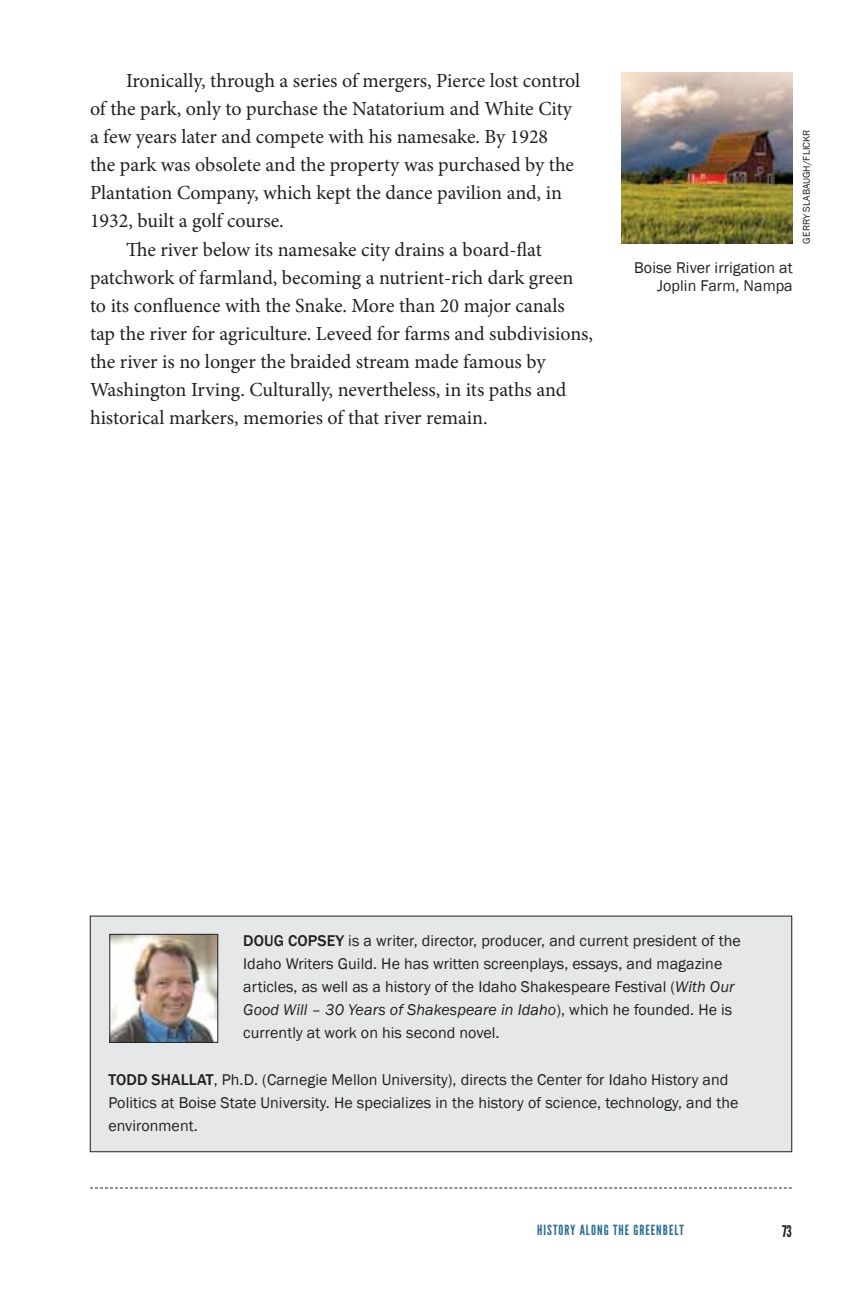
<style>
.page{position:relative;width:864px;height:1296px;background:#fff}
.page>*{position:absolute;margin:0;border:0;box-sizing:border-box;transform-origin:0 0}
.t1{font:20px "Minion Pro";letter-spacing:-.005em;color:#231f20}
.t2{font:16px/23px "Franklin Gothic";letter-spacing:.005em;color:#231f20}
.t3{font:16px "League Gothic";color:#231f20}
.t4{font:14px "League Gothic";letter-spacing:.075em;color:#2a6d93}
.t5{font:10px "Franklin Gothic";letter-spacing:.005em;color:#231f20}
.s1{font-weight:500}
.s2{font-style:italic}
</style>
<div class="page">
<svg style="left:90px;top:1188px;width:702px;height:1px"></svg>
<div style="left:90px;top:916px;width:702px;height:236px;background:#e6e7e8"></div>
<div style="left:90px;top:916px;width:702px;height:236px;border:1px solid #231f20"></div>
<img style="left:112px;top:936px;width:104px;height:105px">
<div style="left:110px;top:934px;width:108px;height:109px;border:1px solid #231f20"></div>
<img style="left:622px;top:73px;width:171px;height:171px">
<p class="t1" style="left:126px;top:67px;width:456px">Ironically, through a series of mergers, Pierce lost control</p>
<p class="t1" style="left:90px;top:95px;width:484px">of the park, only to purchase the Natatorium and White City</p>
<p class="t1" style="left:90px;top:123px;width:460px">a few years later and compete with his namesake. By 1928</p>
<p class="t1" style="left:90px;top:151px;width:486px">the park was obsolete and the property was purchased by the</p>
<p class="t1" style="left:90px;top:179px;width:474px">Plantation Company, which kept the dance pavilion and, in</p>
<p class="t1" style="left:90px;top:207px;width:195px">1932, built a golf course.</p>
<p class="t1" style="left:126px;top:236px;width:417px">The river below its namesake city drains a board-flat</p>
<p class="t1" style="left:90px;top:264px;width:485px">patchwork of farmland, becoming a nutrient-rich dark green</p>
<p class="t1" style="left:90px;top:292px;width:476px">to its confluence with the Snake. More than 20 major canals</p>
<p class="t1" style="left:90px;top:320px;width:505px">tap the river for agriculture. Leveed for farms and subdivisions,</p>
<p class="t1" style="left:90px;top:348px;width:457px">the river is no longer the braided stream made famous by</p>
<p class="t1" style="left:90px;top:376px;width:478px">Washington Irving. Culturally, nevertheless, in its paths and</p>
<p class="t1" style="left:90px;top:404px;width:399px">historical markers, memories of that river remain.</p>
<p class="t2" style="left:634px;top:259px;width:160px;line-height:18px;text-align:right">Boise River irrigation at<br>Joplin Farm, Nampa</p>
<p class="t5" style="left:800px;top:244px;width:115px;rotate:-90deg">Gerry Slabaugh/Flickr</p>
<p class="t2" style="left:243px;top:929px;width:499px"><span class="s1">DOUG COPSEY</span> is a writer, director, producer, and current president of the Idaho Writers Guild. He has written screenplays, essays, and magazine articles, as well as a history of the Idaho Shakespeare Festival (<span class="s2">With Our Good Will – 30 Years of Shakespeare in Idaho</span>), which he founded. He is currently at work on his second novel.</p>
<p class="t2" style="left:108px;top:1068px;width:631px"><span class="s1">TODD SHALLAT</span>, Ph.D. (Carnegie Mellon University), directs the Center for Idaho History and<br>Politics at Boise State University. He specializes in the history of science, technology, and the environment.</p>
<p class="t4" style="left:537px;top:1222px;width:148px">HISTORY ALONG THE GREENBELT</p>
<p class="t3" style="left:782px;top:1221px;width:11px">73</p>
</div>
